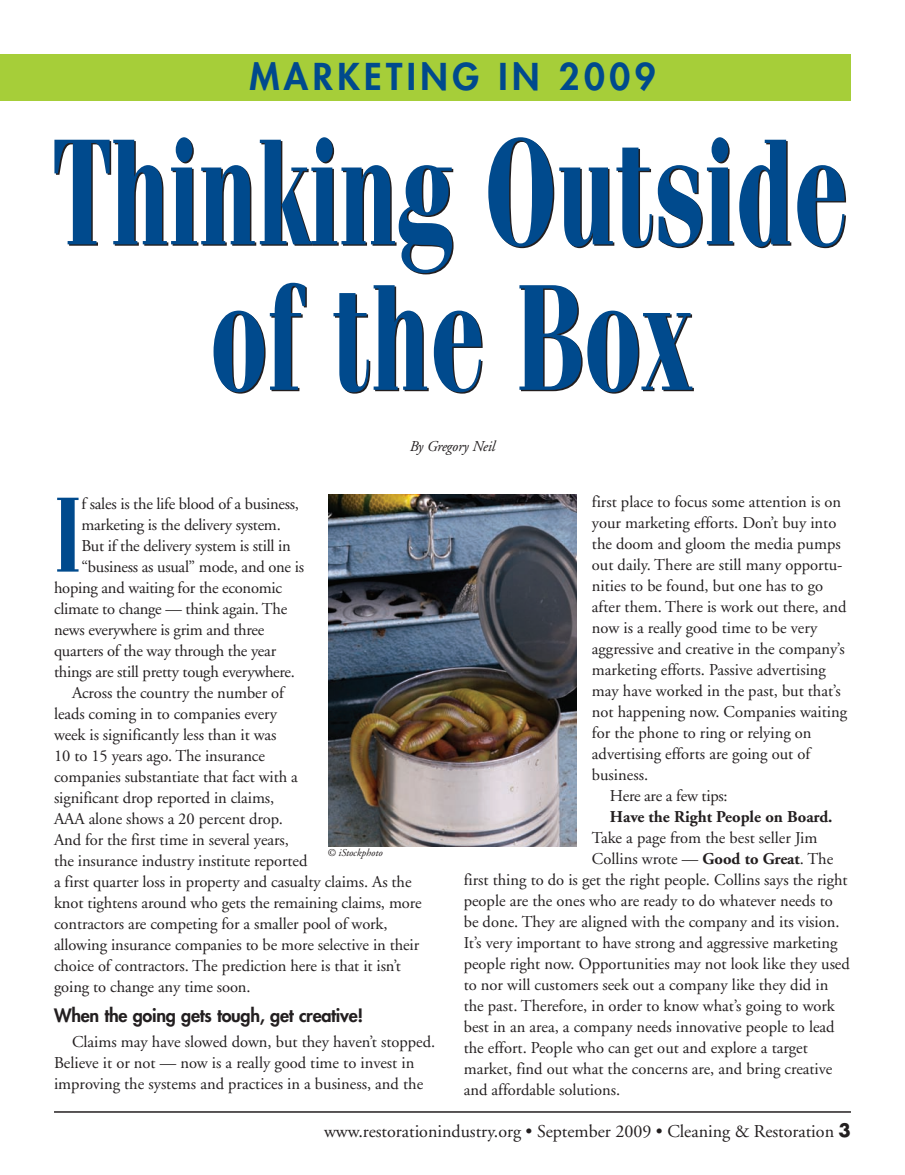
<style>
.page{position:relative;width:905px;height:1175px;background:#fff}
.page>*{position:absolute;margin:0;border:0;box-sizing:border-box;transform-origin:0 0}
.t1{font:700 151.2px/145.5px "Fenice";color:#004a8d;text-align:center;scale:.67 1}
.t2{font:700 106.8px "Fenice";color:#004a8d;scale:.7 1}
.t3{font:800 36px "Futura";letter-spacing:.125em;color:#004a8d}
.t4{font:18px "Adobe Garamond";color:#231f20}
.t5{font:800 18px "Futura";letter-spacing:-.015em;color:#231f20}
.t6{font:16.5px/21px "Adobe Garamond";color:#231f20}
.t7{font:700 16.5px "Adobe Garamond";color:#231f20}
.t8{font:italic 15px "Adobe Garamond";letter-spacing:-.015em;color:#231f20}
.t9{font:italic 10.5px "Adobe Garamond";color:#231f20}
.s1{font-weight:700}
.s2{font-family:"Futura";font-weight:700}
</style>
<div class="page">
<hr style="left:54px;top:1111px;width:796px;height:1px;background:#231f20">
<div style="left:0;top:54px;width:850px;height:46px;background:#a6ce39"></div>
<img style="left:328px;top:495px;width:249px;height:351px">
<h3 class="t3" style="left:249px;top:60px;width:407px">MARKETING IN 2009</h3>
<h1 class="t1" style="left:53px;top:132px;width:1189px">Thinking Outside of the Box</h1>
<p class="t8" style="left:409px;top:440px;width:87px">By Gregory Neil</p>
<h2 class="t2" style="left:54px;top:497px;width:41px">I</h2>
<p class="t6" style="left:81px;top:494px;width:219px">f sales is the life blood of a business,</p>
<p class="t6" style="left:81px;top:515px;width:201px">marketing is the delivery system.</p>
<p class="t6" style="left:81px;top:536px;width:211px">But if the delivery system is still in</p>
<p class="t6" style="left:81px;top:557px;width:224px">“business as usual” mode, and one is</p>
<p class="t6" style="left:54px;top:578px;width:229px">hoping and waiting for the economic</p>
<p class="t6" style="left:54px;top:599px;width:235px">climate to change — think again. The</p>
<p class="t6" style="left:54px;top:620px;width:212px">news everywhere is grim and three</p>
<p class="t6" style="left:54px;top:641px;width:224px">quarters of the way through the year</p>
<p class="t6" style="left:54px;top:662px;width:242px">things are still pretty tough everywhere.</p>
<p class="t6" style="left:72px;top:683px;width:213px">Across the country the number of</p>
<p class="t6" style="left:54px;top:704px;width:224px">leads coming in to companies every</p>
<p class="t6" style="left:54px;top:725px;width:224px">week is significantly less than it was</p>
<p class="t6" style="left:54px;top:746px;width:212px">10 to 15 years ago. The insurance</p>
<p class="t6" style="left:54px;top:767px;width:245px">companies substantiate that fact with a</p>
<p class="t6" style="left:54px;top:788px;width:222px">significant drop reported in claims,</p>
<p class="t6" style="left:54px;top:809px;width:230px">AAA alone shows a 20 percent drop.</p>
<p class="t6" style="left:54px;top:830px;width:236px">And for the first time in several years,</p>
<p class="t6" style="left:54px;top:851px;width:255px">the insurance industry institute reported</p>
<p class="t6" style="left:54px;top:872px;width:359px">a first quarter loss in property and casualty claims. As the</p>
<p class="t6" style="left:54px;top:893px;width:369px">knot tightens around who gets the remaining claims, more</p>
<p class="t6" style="left:54px;top:914px;width:335px">contractors are competing for a smaller pool of work,</p>
<p class="t6" style="left:54px;top:935px;width:367px">allowing insurance companies to be more selective in their</p>
<p class="t6" style="left:54px;top:956px;width:348px">choice of contractors. The prediction here is that it isn’t</p>
<p class="t6" style="left:54px;top:977px;width:198px">going to change any time soon.</p>
<p class="t5" style="left:54px;top:1006px;width:311px">When the going gets tough, get creative!</p>
<p class="t6" style="left:54px;top:1033px;width:383px;text-indent:18px">Claims may have slowed down, but they haven’t stopped.<br>Believe it or not — now is a really good time to invest in improving the systems and practices in a business, and the</p>
<p class="t9" style="left:327px;top:849px;width:57px">© iStockphoto</p>
<p class="t6" style="left:592px;top:492px;width:251px">first place to focus some attention is on</p>
<p class="t6" style="left:592px;top:513px;width:246px">your marketing efforts. Don’t buy into</p>
<p class="t6" style="left:592px;top:534px;width:250px">the doom and gloom the media pumps</p>
<p class="t6" style="left:592px;top:555px;width:252px">out daily. There are still many opportu-</p>
<p class="t6" style="left:592px;top:576px;width:233px">nities to be found, but one has to go</p>
<p class="t6" style="left:592px;top:597px;width:256px">after them. There is work out there, and</p>
<p class="t6" style="left:592px;top:618px;width:227px">now is a really good time to be very</p>
<p class="t6" style="left:592px;top:639px;width:254px">aggressive and creative in the company’s</p>
<p class="t6" style="left:592px;top:660px;width:235px">marketing efforts. Passive advertising</p>
<p class="t6" style="left:592px;top:681px;width:250px">may have worked in the past, but that’s</p>
<p class="t6" style="left:592px;top:702px;width:257px">not happening now. Companies waiting</p>
<p class="t6" style="left:592px;top:723px;width:221px">for the phone to ring or relying on</p>
<p class="t6" style="left:592px;top:744px;width:220px">advertising efforts are going out of</p>
<p class="t6" style="left:592px;top:765px;width:58px">business.</p>
<p class="t6" style="left:610px;top:786px;width:119px">Here are a few tips:</p>
<p class="t7" style="left:610px;top:810px;width:224px">Have the Right People on Board.</p>
<p class="t6" style="left:592px;top:828px;width:227px">Take a page from the best seller Jim</p>
<p class="t6" style="left:592px;top:849px;width:243px">Collins wrote — <span class="s1">Good to Great</span>. The</p>
<p class="t6" style="left:463px;top:870px;width:385px">first thing to do is get the right people. Collins says the right</p>
<p class="t6" style="left:463px;top:891px;width:370px">people are the ones who are ready to do whatever needs to</p>
<p class="t6" style="left:463px;top:912px;width:377px">be done. They are aligned with the company and its vision.</p>
<p class="t6" style="left:463px;top:933px;width:375px">It’s very important to have strong and aggressive marketing</p>
<p class="t6" style="left:463px;top:954px;width:387px">people right now. Opportunities may not look like they used</p>
<p class="t6" style="left:463px;top:975px;width:366px">to nor will customers seek out a company like they did in</p>
<p class="t6" style="left:463px;top:996px;width:372px">the past. Therefore, in order to know what’s going to work</p>
<p class="t6" style="left:463px;top:1017px;width:372px">best in an area, a company needs innovative people to lead</p>
<p class="t6" style="left:463px;top:1038px;width:345px">the effort. People who can get out and explore a target</p>
<p class="t6" style="left:463px;top:1059px;width:370px">market, find out what the concerns are, and bring creative</p>
<p class="t6" style="left:463px;top:1080px;width:158px">and affordable solutions.</p>
<p class="t4" style="left:324px;top:1123px;width:528px">www.restorationindustry.org • September 2009 • Cleaning &amp; Restoration <span class="s2">3</span></p>
</div>
